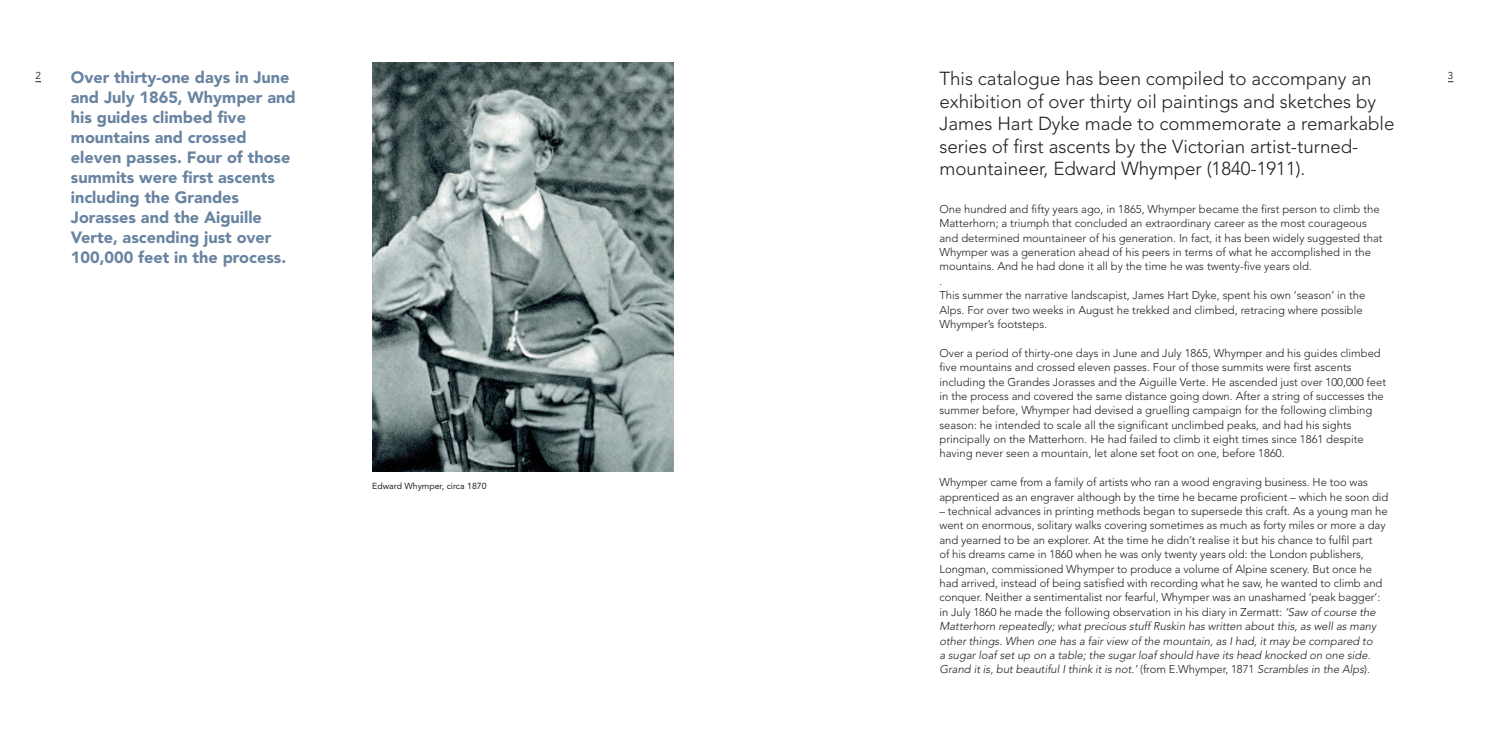
<style>
.page{position:relative;width:1489px;height:745px;background:#fff}
.page>*{position:absolute;margin:0;border:0;box-sizing:border-box;transform-origin:0 0}
.t1{font:300 18.75px/22.5px "Avenir";color:#231f20}
.t2{font:900 16.25px/20px "Avenir";color:#6984a1}
.t3{font:300 11.25px/14.4px "Avenir";color:#231f20}
.t4{font:10px "Avenir";color:#231f20}
.t5{font:8.75px "Avenir";color:#231f20}
.s1{font-style:italic}
</style>
<div class="page">
<img style="left:372px;top:62px;width:301px;height:409px">
<p class="t1" style="left:939px;top:69px;width:456px">This catalogue has been compiled to accompany an exhibition of over thirty oil paintings and sketches by James Hart Dyke made to commemorate a remarkable series of first ascents by the Victorian artist-turned&shy;mountaineer, Edward Whymper (1840-1911).</p>
<p class="t3" style="left:939px;top:202px;width:444px">One hundred and fifty years ago, in 1865, Whymper became the first person to climb the Matterhorn; a triumph that concluded an extraordinary career as the most courageous and determined mountaineer of his generation. In fact, it has been widely suggested that Whymper was a generation ahead of his peers in terms of what he accomplished in the mountains. And he had done it all by the time he was twenty-five years old.<br>.<br>This summer the narrative landscapist, James Hart Dyke, spent his own ‘season’ in the Alps. For over two weeks in August he trekked and climbed, retracing where possible Whymper’s footsteps.</p>
<p class="t3" style="left:939px;top:346px;width:448px">Over a period of thirty-one days in June and July 1865, Whymper and his guides climbed five mountains and crossed eleven passes. Four of those summits were first ascents including the Grandes Jorasses and the Aiguille Verte. He ascended just over 100,000 feet in the process and covered the same distance going down. After a string of successes the summer before, Whymper had devised a gruelling campaign for the following climbing season: he intended to scale all the significant unclimbed peaks, and had his sights principally on the Matterhorn. He had failed to climb it eight times since 1861 despite having never seen a mountain, let alone set foot on one, before 1860.</p>
<p class="t3" style="left:939px;top:476px;width:450px">Whymper came from a family of artists who ran a wood engraving business. He too was apprenticed as an engraver although by the time he became proficient – which he soon did</p>
<p class="t3" style="left:939px;top:504px;width:449px">– technical advances in printing methods began to supersede this craft. As a young man he went on enormous, solitary walks covering sometimes as much as forty miles or more a day and yearned to be an explorer. At the time he didn’t realise it but his chance to fulfil part<br>of his dreams came in 1860 when he was only twenty years old: the London publishers, Longman, commissioned Whymper to produce a volume of Alpine scenery. But once he had arrived, instead of being satisfied with recording what he saw, he wanted to climb and conquer. Neither a sentimentalist nor fearful, Whymper was an unashamed ‘peak bagger’: in July 1860 he made the following observation in his diary in Zermatt: <span class="s1">‘Saw of course the Matterhorn repeatedly; what precious stuff Ruskin has written about this, as well as many other things. When one has a fair view of the mountain, as I had, it may be compared to<br>a sugar loaf set up on a table; the sugar loaf should have its head knocked on one side.<br>Grand it is, but beautiful I think it is not.’</span> (from E.Whymper, 1871 <span class="s1">Scrambles in the Alps</span>).</p>
<p class="t2" style="left:71px;top:69px;width:226px">Over thirty-one days in June and July 1865, Whymper and his guides climbed five mountains and crossed eleven passes. Four of those summits were first ascents including the Grandes<br>Jorasses and the Aiguille<br>Verte, ascending just over<br>100,000 feet in the process.</p>
<p class="t4" style="left:35px;top:71px;width:7px">2</p>
<p class="t4" style="left:1447px;top:71px;width:7px">3</p>
<p class="t5" style="left:372px;top:481px;width:116px">Edward Whymper, circa 1870</p>
</div>
